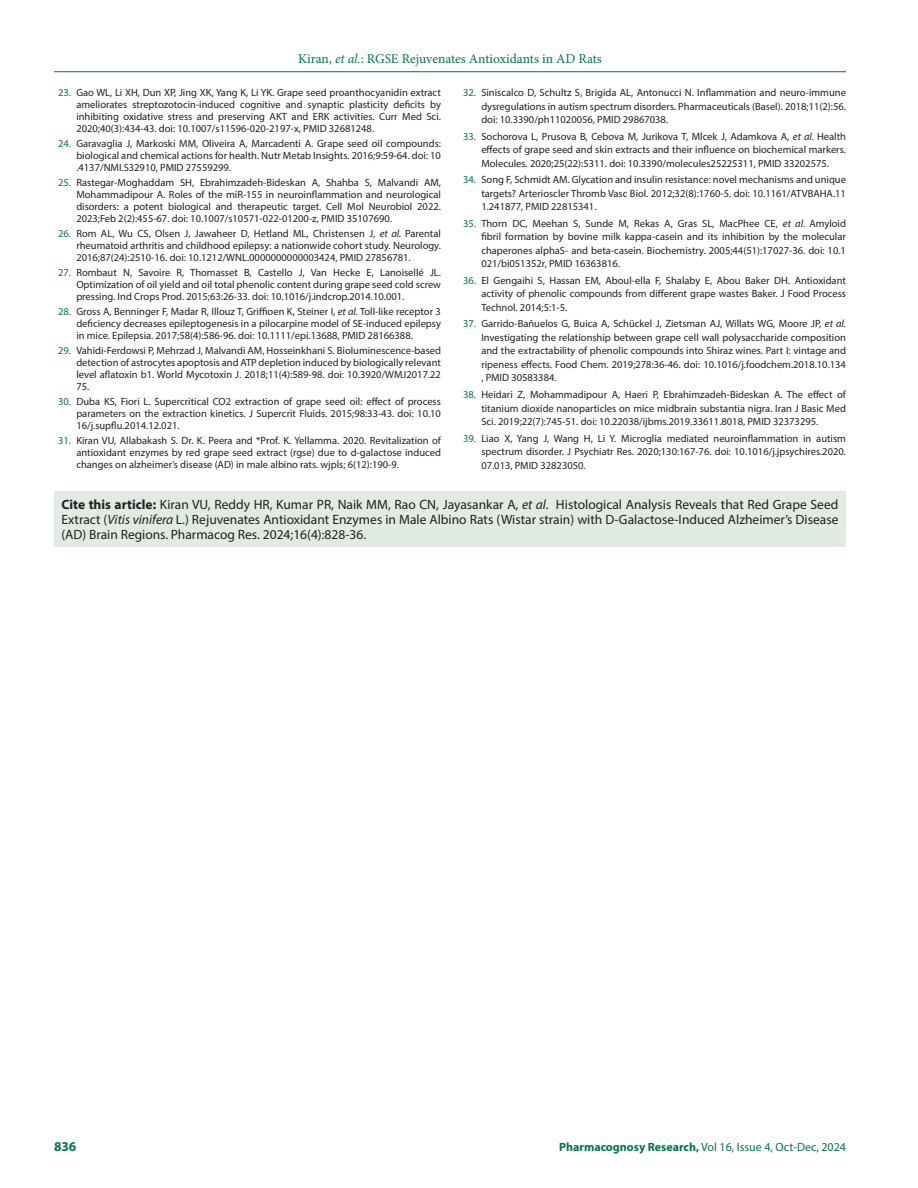
<style>
.page{position:relative;width:918px;height:1188px;background:#fff}
.page>*{position:absolute;margin:0;border:0;box-sizing:border-box;transform-origin:0 0}
.ABS_TXT{font:13.5px/15px "Myriad Pro";color:#231f20;text-align:justify}
.t1{font:13.5px "Minion Pro";color:#007645}
.t2{font:700 13.5px "Myriad Pro";color:#007645}
.t3{font:12px "Myriad Pro";color:#007645}
.t4{font:10.5px/12px "Myriad Pro";color:#231f20;text-align:justify}
.s1{font-style:italic}
.s2{color:#007645}
.s3{font-weight:700}
</style>
<div class="page">
<hr style="left:54px;top:71px;width:792px;height:1px;background:#007645">
<div style="left:54px;top:491px;width:792px;height:55px;background:#e1eae3"></div>
<p class="t1" style="left:298px;top:50px;width:305px">Kiran, <span class="s1">et al.</span>: RGSE Rejuvenates Antioxidants in AD Rats</p>
<p class="t4" style="left:76px;top:86px;width:366px;text-indent:-18px"><span class="s2">23.</span> Gao WL, Li XH, Dun XP, Jing XK, Yang K, Li YK. Grape seed proanthocyanidin extract ameliorates streptozotocin-induced cognitive and synaptic plasticity deficits by inhibiting oxidative stress and preserving AKT and ERK activities. Curr Med Sci.<br>2020;40(3):434-43. doi: 10.1007/s11596-020-2197-x, PMID 32681248.</p>
<p class="t4" style="left:76px;top:137px;width:366px;text-indent:-18px"><span class="s2">24.</span> Garavaglia J, Markoski MM, Oliveira A, Marcadenti A. Grape seed oil compounds: biological and chemical actions for health. Nutr Metab Insights. 2016;9:59-64. doi: 10 .4137/NMI.S32910, PMID 27559299.</p>
<p class="t4" style="left:76px;top:176px;width:366px;text-indent:-18px"><span class="s2">25.</span> Rastegar-Moghaddam SH, Ebrahimzadeh-Bideskan A, Shahba S, Malvandi AM, Mohammadipour A. Roles of the miR-155 in neuroinflammation and neurological disorders: a potent biological and therapeutic target. Cell Mol Neurobiol 2022.<br>2023;Feb 2(2):455-67. doi: 10.1007/s10571-022-01200-z, PMID 35107690.</p>
<p class="t4" style="left:76px;top:227px;width:366px;text-indent:-18px"><span class="s2">26.</span> Rom AL, Wu CS, Olsen J, Jawaheer D, Hetland ML, Christensen J, <span class="s1">et al.</span> Parental rheumatoid arthritis and childhood epilepsy: a nationwide cohort study. Neurology.<br>2016;87(24):2510-16. doi: 10.1212/WNL.0000000000003424, PMID 27856781.</p>
<p class="t4" style="left:76px;top:266px;width:366px;text-indent:-18px"><span class="s2">27.</span> Rombaut N, Savoire R, Thomasset B, Castello J, Van Hecke E, Lanoisellé JL.<br>Optimization of oil yield and oil total phenolic content during grape seed cold screw pressing. Ind Crops Prod. 2015;63:26-33. doi: 10.1016/j.indcrop.2014.10.001.</p>
<p class="t4" style="left:76px;top:305px;width:366px;text-indent:-18px"><span class="s2">28.</span> Gross A, Benninger F, Madar R, Illouz T, Griffioen K, Steiner I, <span class="s1">et al.</span> Toll-like receptor 3 deficiency decreases epileptogenesis in a pilocarpine model of SE-induced epilepsy in mice. Epilepsia. 2017;58(4):586-96. doi: 10.1111/epi.13688, PMID 28166388.</p>
<p class="t4" style="left:76px;top:344px;width:366px;text-indent:-18px"><span class="s2">29.</span> Vahidi-Ferdowsi P, Mehrzad J, Malvandi AM, Hosseinkhani S. Bioluminescence-based detection of astrocytes apoptosis and ATP depletion induced by biologically relevant level aflatoxin b1. World Mycotoxin J. 2018;11(4):589-98. doi: 10.3920/WMJ2017.22<br>75.</p>
<p class="t4" style="left:76px;top:395px;width:366px;text-indent:-18px"><span class="s2">30.</span> Duba KS, Fiori L. Supercritical CO2 extraction of grape seed oil: effect of process parameters on the extraction kinetics. J Supercrit Fluids. 2015;98:33-43. doi: 10.10<br>16/j.supflu.2014.12.021.</p>
<p class="t4" style="left:76px;top:434px;width:366px;text-indent:-18px"><span class="s2">31.</span> Kiran VU, Allabakash S. Dr. K. Peera and *Prof. K. Yellamma. 2020. Revitalization of antioxidant enzymes by red grape seed extract (rgse) due to d-galactose induced changes on alzheimer’s disease (AD) in male albino rats. wjpls; 6(12):190-9.</p>
<p class="t4" style="left:481px;top:86px;width:366px;line-height:13.5px;text-indent:-18px"><span class="s2">32.</span> Siniscalco D, Schultz S, Brigida AL, Antonucci N. Inflammation and neuro-immune dysregulations in autism spectrum disorders. Pharmaceuticals (Basel). 2018;11(2):56. doi: 10.3390/ph11020056, PMID 29867038.</p>
<p class="t4" style="left:481px;top:129px;width:366px;line-height:13.5px;text-indent:-18px"><span class="s2">33.</span> Sochorova L, Prusova B, Cebova M, Jurikova T, Mlcek J, Adamkova A, <span class="s1">et al.</span> Health effects of grape seed and skin extracts and their influence on biochemical markers.<br>Molecules. 2020;25(22):5311. doi: 10.3390/molecules25225311, PMID 33202575.</p>
<p class="t4" style="left:481px;top:173px;width:366px;line-height:13.5px;text-indent:-18px"><span class="s2">34.</span> Song F, Schmidt AM. Glycation and insulin resistance: novel mechanisms and unique targets? Arterioscler Thromb Vasc Biol. 2012;32(8):1760-5. doi: 10.1161/ATVBAHA.11<br>1.241877, PMID 22815341.</p>
<p class="t4" style="left:481px;top:216px;width:366px;line-height:13.5px;text-indent:-18px"><span class="s2">35.</span> Thorn DC, Meehan S, Sunde M, Rekas A, Gras SL, MacPhee CE, <span class="s1">et al.</span> Amyloid fibril formation by bovine milk kappa-casein and its inhibition by the molecular chaperones alphaS- and beta-casein. Biochemistry. 2005;44(51):17027-36. doi: 10.1<br>021/bi051352r, PMID 16363816.</p>
<p class="t4" style="left:481px;top:273px;width:366px;line-height:13.5px;text-indent:-18px"><span class="s2">36.</span> El Gengaihi S, Hassan EM, Aboul-ella F, Shalaby E, Abou Baker DH. Antioxidant activity of phenolic compounds from different grape wastes Baker. J Food Process Technol. 2014;5:1-5.</p>
<p class="t4" style="left:481px;top:317px;width:366px;line-height:13.5px;text-indent:-18px"><span class="s2">37.</span> Garrido-Bañuelos G, Buica A, Schückel J, Zietsman AJ, Willats WG, Moore JP, <span class="s1">et al.<br></span>Investigating the relationship between grape cell wall polysaccharide composition and the extractability of phenolic compounds into Shiraz wines. Part I: vintage and ripeness effects. Food Chem. 2019;278:36-46. doi: 10.1016/j.foodchem.2018.10.134 , PMID 30583384.</p>
<p class="t4" style="left:481px;top:388px;width:366px;line-height:13.5px;text-indent:-18px"><span class="s2">38.</span> Heidari Z, Mohammadipour A, Haeri P, Ebrahimzadeh-Bideskan A. The effect of titanium dioxide nanoparticles on mice midbrain substantia nigra. Iran J Basic Med Sci. 2019;22(7):745-51. doi: 10.22038/ijbms.2019.33611.8018, PMID 32373295.</p>
<p class="t4" style="left:481px;top:431px;width:366px;line-height:13.5px;text-indent:-18px"><span class="s2">39.</span> Liao X, Yang J, Wang H, Li Y. Microglia mediated neuroinflammation in autism spectrum disorder. J Psychiatr Res. 2020;130:167-76. doi: 10.1016/j.jpsychires.2020.<br>07.013, PMID 32823050.</p>
<p class="ABS_TXT" style="left:62px;top:497px;width:779px"><span class="s3">Cite this article:</span> Kiran VU, Reddy HR, Kumar PR, Naik MM, Rao CN, Jayasankar A, <span class="s1">et al</span>. Histological Analysis Reveals that Red Grape Seed Extract (<span class="s1">Vitis vinifera</span> L.) Rejuvenates Antioxidant Enzymes in Male Albino Rats (Wistar strain) with D-Galactose-Induced Alzheimer’s Disease (AD) Brain Regions. Pharmacog Res. 2024;16(4):828-36.</p>
<p class="t2" style="left:54px;top:1137px;width:24px">836</p>
<p class="t3" style="left:559px;top:1139px;width:288px"><span class="s3">Pharmacognosy Research,</span> Vol 16, Issue 4, Oct-Dec, 2024</p>
</div>
